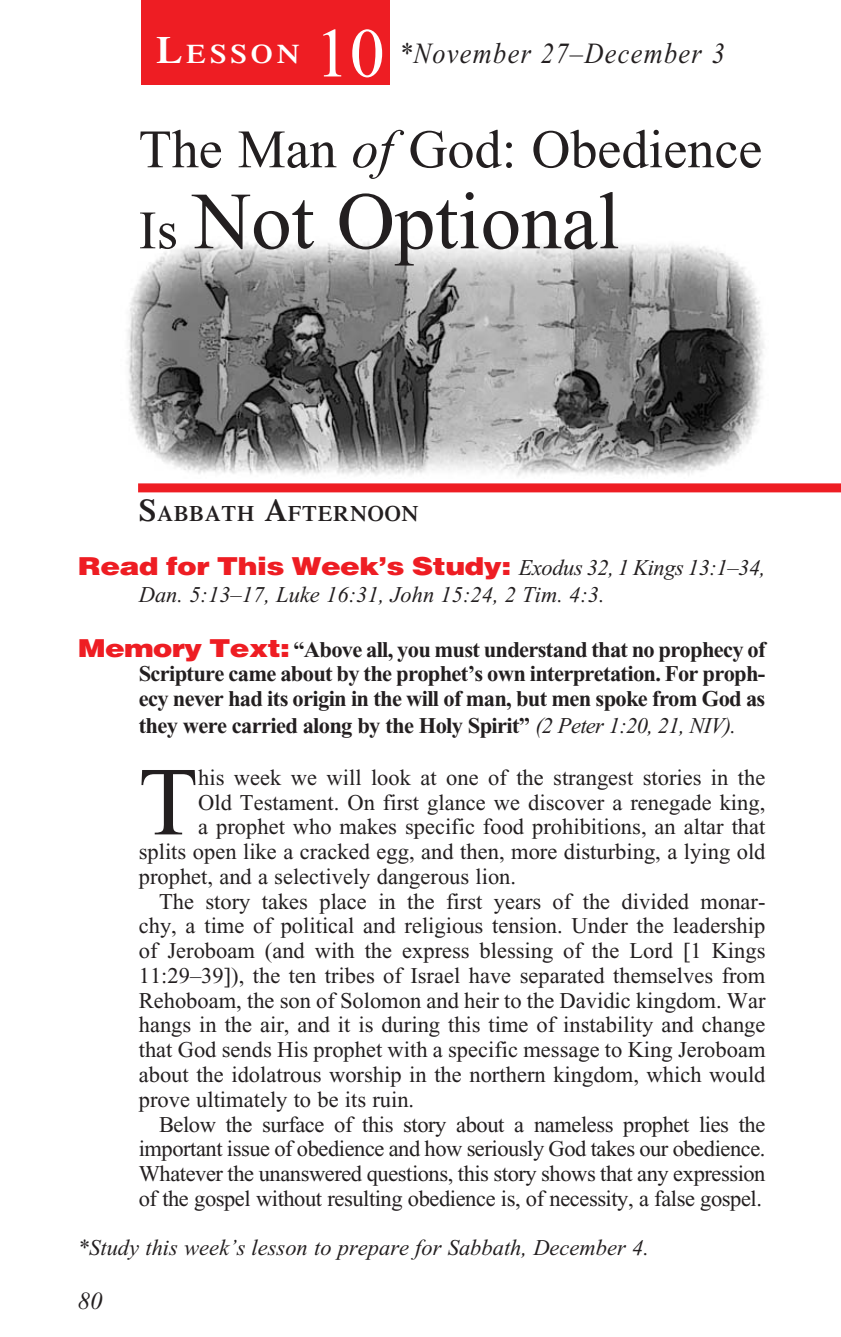
<style>
.page{position:relative;width:841px;height:1337px;background:#fff}
.page>*{position:absolute;margin:0;border:0;box-sizing:border-box;transform-origin:0 0}
._4-Body_Copy{font:97.2px "Times New Roman";color:#231f20}
._1-Lesson_Title{font:81px "Times New Roman";color:#231f20}
.t1{font:69.75px "Times New Roman";color:#fff}
._1-Lesson_Title-2{font:54px "Times New Roman";color:#231f20}
._00-Month-Day{font:italic 29.25px "Times New Roman";letter-spacing:.05em;color:#231f20;scale:.9 1}
.t2{font:600 26.78px "Times";letter-spacing:.145em;color:#fff;scale:1.1 1}
._6-question{font:900 24.75px "Helvetica";letter-spacing:-.02em;color:#ee1d23;scale:1.2 1}
.t3{font:italic 24.75px "Times New Roman";color:#231f20}
._4-Body_Copy-2{font:22.5px/24.8px "Times New Roman";color:#231f20;text-align:justify}
._6-question-2{font:700 22.5px/24.8px "Times New Roman";letter-spacing:-.03em;color:#231f20;text-align:justify}
.Study_this_week_s{font:italic 22.5px "Times New Roman";color:#231f20}
._6-question-3{font:italic 22.5px "Times New Roman";color:#231f20}
._3-Sabbath_Afternoon{font:600 22.05px "Times";letter-spacing:.035em;color:#231f20}
.s1{font-size:38.25px}
.s2{font-style:italic}
.s3{font-size:54px}
.s4{font-size:31.5px}
.s5{font-family:"Times New Roman";font-weight:400;font-style:italic;font-size:22.5px;color:#231f20}
.s6{font-family:"Helvetica";font-weight:900;font-size:24.75px;color:#ee1d23}
.s7{font-weight:400;font-style:italic}
</style>
<div class="page">
<div style="left:141px;top:0;width:249px;height:85px;background:#ee1d23"></div>
<img style="left:127px;top:241px;width:637px;height:235px">
<div style="left:138px;top:483px;width:702px;height:9px;background:#ee1d23"></div>
<p class="t2" style="left:156px;top:38px;width:132px"><span class="s1">L</span>ESSON</p>
<p class="t1" style="left:315px;top:15px;width:71px">10</p>
<p class="_00-Month-Day" style="left:399px;top:38px;width:363px">*November 27–December 3</p>
<p class="_1-Lesson_Title-2" style="left:139px;top:120px;width:625px">The Man <span class="s2">of</span> God: Obedience</p>
<p class="_1-Lesson_Title" style="left:139px;top:177px;width:483px"><span class="s3">Is</span> Not Optional</p>
<p class="_3-Sabbath_Afternoon" style="left:139px;top:500px;width:281px"><span class="s4">S</span>ABBATH <span class="s4">A</span>FTERNOON</p>
<p class="_6-question" style="left:78px;top:550px;width:574px">Read for This Week’s Study: <span class="s5">Exodus 32, 1 Kings 13:1–34,</span></p>
<p class="_6-question-3" style="left:139px;top:582px;width:467px">Dan. 5:13–17, Luke 16:31, John 15:24, 2 Tim. 4:3.</p>
<p class="_6-question-2" style="left:139px;top:637px;width:628px;text-indent:-61px"><span class="s6">Memory Text:</span> “Above all, you must understand that no prophecy of Scripture came about by the prophet’s own interpretation. For proph&shy;ecy never had its origin in the will of man, but men spoke from God as</p>
<p class="_6-question-2" style="left:139px;top:713px;width:599px">they were carried along by the Holy Spirit” <span class="s7">(2 Peter 1:20, 21, NIV).</span></p>
<p class="_4-Body_Copy" style="left:139px;top:749px;width:61px">T</p>
<p class="_4-Body_Copy-2" style="left:198px;top:765px;width:568px">his week we will look at one of the strangest stories in the</p>
<p class="_4-Body_Copy-2" style="left:198px;top:790px;width:568px">Old Testament. On first glance we discover a renegade king,</p>
<p class="_4-Body_Copy-2" style="left:198px;top:814px;width:568px">a prophet who makes specific food prohibitions, an altar that</p>
<p class="_4-Body_Copy-2" style="left:139px;top:839px;width:628px">splits open like a cracked egg, and then, more disturbing, a lying old</p>
<p class="_4-Body_Copy-2" style="left:139px;top:864px;width:379px">prophet, and a selectively dangerous lion.</p>
<p class="_4-Body_Copy-2" style="left:139px;top:889px;width:628px;text-indent:20px">The story takes place in the first years of the divided monar&shy;chy, a time of political and religious tension. Under the leadership of Jeroboam (and with the express blessing of the Lord [1 Kings 11:29–39]), the ten tribes of Israel have separated themselves from Rehoboam, the son of Solomon and heir to the Davidic kingdom. War hangs in the air, and it is during this time of instability and change that God sends His prophet with a specific message to King Jeroboam about the idolatrous worship in the northern kingdom, which would prove ultimately to be its ruin.</p>
<p class="_4-Body_Copy-2" style="left:139px;top:1111px;width:628px;text-indent:20px">Below the surface of this story about a nameless prophet lies the important issue of obedience and how seriously God takes our obedience.<br>Whatever the unanswered questions, this story shows that any expression of the gospel without resulting obedience is, of necessity, a false gospel.</p>
<p class="Study_this_week_s" style="left:78px;top:1235px;width:572px">*Study this week’s lesson to prepare for Sabbath, December 4.</p>
<p class="t3" style="left:78px;top:1287px;width:26px">80</p>
</div>
